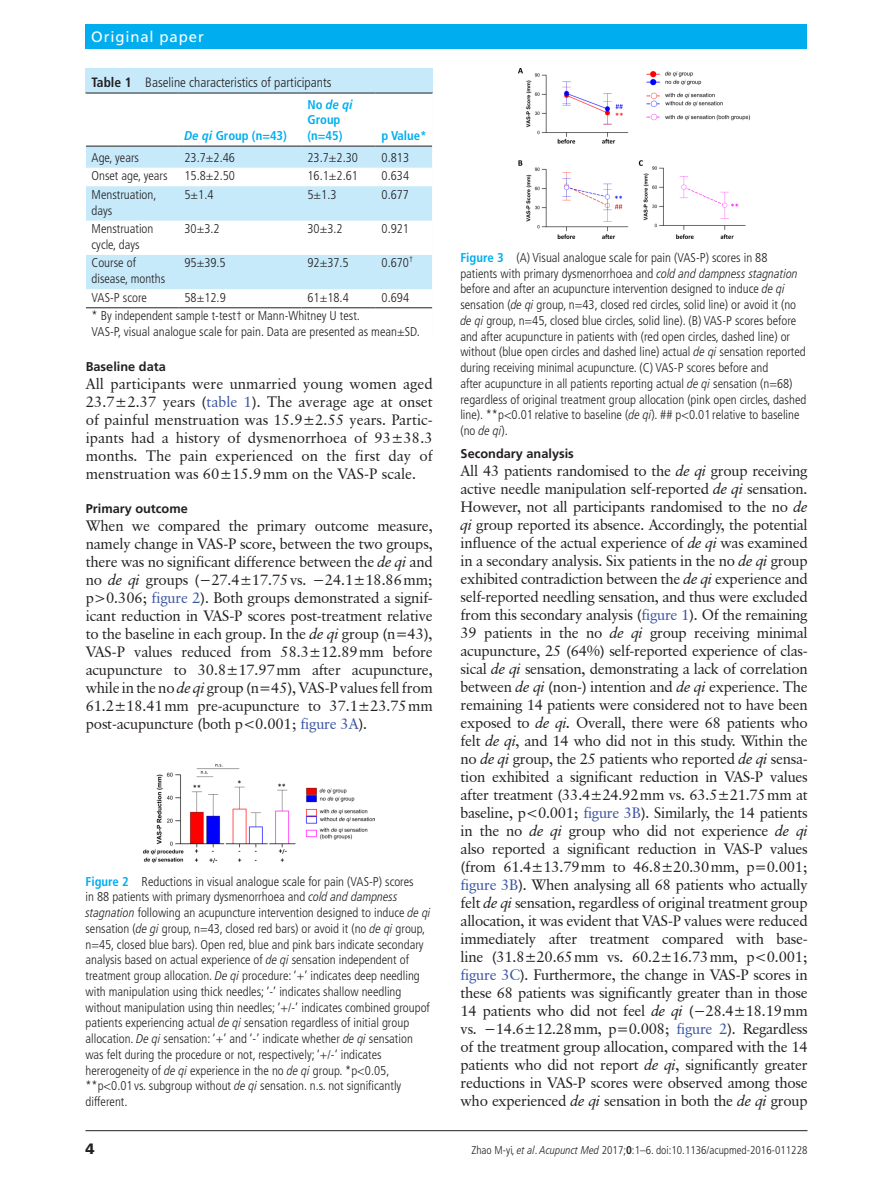
<style>
.page{position:relative;width:893px;height:1191px;background:#fff}
.page>*{position:absolute;margin:0;border:0;box-sizing:border-box;transform-origin:0 0}
.t1{font:15px/18px "Classical Garamond BT";letter-spacing:-.015em;color:#231f20;text-align:justify}
.t2{font:15px "Frutiger LT Std";letter-spacing:.055em;color:#fff}
.t3{font:900 15px "Frutiger LT Std";color:#231f20}
.t4{font:300 condensed 13.5px "Frutiger LT Pro";color:#231f20}
.t5{font:300 condensed 12.75px/15.8px "Frutiger LT Pro";color:#231f20}
.t6{font:700 12.75px "Frutiger LT Std";color:#231f20}
.t7{font:700 condensed 12.75px/15.8px "Frutiger LT Pro";color:#00aeef}
.t8{font:300 condensed 11.25px "Frutiger LT Pro";color:#231f20}
.s1{font-weight:700}
.s2{font-style:italic}
.s3{color:#3853a3}
.s4{font-weight:700;color:#00aeef}
</style>
<div class="page">
<hr style="left:86px;top:1130px;width:721px;height:1px;background:#231f20">
<div style="left:86px;top:24px;width:721px;height:24px;background:#00aeef"></div>
<div style="left:86px;top:68px;width:347px;height:268px;background:#c7eafb"></div>
<svg style="left:86px;top:94px;width:346px;height:241px;fill:#fff"></svg>
<hr style="left:85px;top:93px;width:93px;height:1px;background:#231f20">
<hr style="left:86px;top:146px;width:92px;height:1px;background:#231f20">
<hr style="left:178px;top:93px;width:124px;height:1px;background:#231f20">
<hr style="left:178px;top:146px;width:124px;height:1px;background:#231f20">
<hr style="left:302px;top:93px;width:74px;height:1px;background:#231f20">
<hr style="left:302px;top:146px;width:74px;height:1px;background:#231f20">
<hr style="left:376px;top:93px;width:57px;height:1px;background:#231f20">
<hr style="left:376px;top:146px;width:56px;height:1px;background:#231f20">
<hr style="left:86px;top:307px;width:92px;height:1px;background:#231f20">
<hr style="left:178px;top:307px;width:124px;height:1px;background:#231f20">
<hr style="left:302px;top:307px;width:74px;height:1px;background:#231f20">
<hr style="left:376px;top:307px;width:56px;height:1px;background:#231f20">
<hr style="left:85px;top:93px;width:1px;height:53px;background:#fff">
<hr style="left:432px;top:93px;width:1px;height:53px;background:#fff">
<svg style="left:432px;top:146px;width:1px;height:40px"></svg>
<hr style="left:432px;top:186px;width:1px;height:35px;background:#fff">
<hr style="left:432px;top:221px;width:1px;height:34px;background:#fff">
<hr style="left:432px;top:255px;width:1px;height:34px;background:#fff">
<svg style="left:432px;top:289px;width:1px;height:46px"></svg>
<hr style="left:86px;top:320px;width:348px;height:1px;background:#fff">
<hr style="left:86px;top:335px;width:348px;height:2px;background:#fff">
<img style="left:143px;top:764px;width:232px;height:98px">
<img style="left:518px;top:68px;width:232px;height:171px">
<p class="t2" style="left:91px;top:28px;width:114px">Original paper</p>
<p class="t4" style="left:92px;top:74px;width:242px"><span class="s1">Table 1</span> Baseline characteristics of participants</p>
<p class="t7" style="left:184px;top:128px;width:104px"><span class="s2">De qi</span> Group (n=43)</p>
<p class="t7" style="left:307px;top:96px;width:47px">No <span class="s2">de qi<br></span>Group (n=45)</p>
<p class="t7" style="left:382px;top:128px;width:47px">p Value*</p>
<p class="t5" style="left:92px;top:149px;width:49px">Age, years</p>
<p class="t5" style="left:184px;top:149px;width:52px">23.7±2.46</p>
<p class="t5" style="left:307px;top:149px;width:52px">23.7±2.30</p>
<p class="t5" style="left:382px;top:149px;width:29px">0.813</p>
<p class="t5" style="left:92px;top:168px;width:78px">Onset age, years</p>
<p class="t5" style="left:184px;top:168px;width:52px">15.8±2.50</p>
<p class="t5" style="left:307px;top:168px;width:52px">16.1±2.61</p>
<p class="t5" style="left:382px;top:168px;width:29px">0.634</p>
<p class="t5" style="left:92px;top:187px;width:66px">Menstruation, days</p>
<p class="t5" style="left:184px;top:187px;width:31px">5±1.4</p>
<p class="t5" style="left:307px;top:187px;width:31px">5±1.3</p>
<p class="t5" style="left:382px;top:187px;width:29px">0.677</p>
<p class="t5" style="left:92px;top:221px;width:63px">Menstruation cycle, days</p>
<p class="t5" style="left:184px;top:221px;width:37px">30±3.2</p>
<p class="t5" style="left:307px;top:221px;width:37px">30±3.2</p>
<p class="t5" style="left:382px;top:221px;width:29px">0.921</p>
<p class="t5" style="left:92px;top:255px;width:75px">Course of disease, months</p>
<p class="t5" style="left:184px;top:255px;width:43px">95±39.5</p>
<p class="t5" style="left:307px;top:255px;width:43px">92±37.5</p>
<p class="t5" style="left:382px;top:255px;width:33px">0.670<sup>†</sup></p>
<p class="t5" style="left:92px;top:290px;width:57px">VAS-P score</p>
<p class="t5" style="left:184px;top:290px;width:43px">58±12.9</p>
<p class="t5" style="left:307px;top:290px;width:43px">61±18.4</p>
<p class="t5" style="left:382px;top:290px;width:29px">0.694</p>
<p class="t5" style="left:92px;top:308px;width:330px">* By independent sample t-test† or Mann-Whitney U test.<br>VAS-P, visual analogue scale for pain. Data are presented as mean±SD.</p>
<p class="t6" style="left:86px;top:359px;width:82px">Baseline data</p>
<p class="t1" style="left:86px;top:375px;width:349px">All participants were unmarried young women aged 23.7±2.37 years (<span class="s3">table 1</span>). The average age at onset of painful menstruation was 15.9±2.55 years. Partic&shy;ipants had a history of dysmenorrhoea of 93±38.3 months. The pain experienced on the first day of menstruation was 60±15.9mm on the VAS-P scale.</p>
<p class="t6" style="left:86px;top:501px;width:104px">Primary outcome</p>
<p class="t1" style="left:86px;top:517px;width:349px">When we compared the primary outcome measure, namely change in VAS-P score, between the two groups, there was no significant difference between the <span class="s2">de qi</span> and no <span class="s2">de qi</span> groups (−27.4±17.75vs. −24.1±18.86mm; p&gt;0.306; <span class="s3">figure 2</span>). Both groups demonstrated a signif&shy;icant reduction in VAS-P scores post-treatment relative to the baseline in each group. In the <span class="s2">de qi</span> group (n=43), VAS-P values reduced from 58.3±12.89mm before acupuncture to 30.8±17.97mm after acupuncture, while in the no <span class="s2">de qi</span> group (n=45), VAS-P values fell from 61.2±18.41mm pre-acupuncture to 37.1±23.75mm post-acupuncture (both p&lt;0.001; <span class="s3">figure 3A</span>).</p>
<p class="t5" style="left:86px;top:873px;width:346px"><span class="s4">Figure 2</span> Reductions in visual analogue scale for pain (VAS-P) scores<br>in 88 patients with primary dysmenorrhoea and <span class="s2">cold and dampness stagnation</span> following an acupuncture intervention designed to induce <span class="s2">de qi </span>sensation (<span class="s2">de gi</span> group, n=43, closed red bars) or avoid it (no <span class="s2">de qi</span> group, n=45, closed blue bars). Open red, blue and pink bars indicate secondary analysis based on actual experience of <span class="s2">de qi</span> sensation independent of treatment group allocation. <span class="s2">De qi</span> procedure: ‘+’ indicates deep needling with manipulation using thick needles; ‘-’ indicates shallow needling without manipulation using thin needles; ‘+/-’ indicates combined groupof patients experiencing actual <span class="s2">de qi</span> sensation regardless of initial group allocation. <span class="s2">De qi</span> sensation: ‘+’ and ‘-’ indicate whether <span class="s2">de qi</span> sensation was felt during the procedure or not, respectively; ‘+/-’ indicates hererogeneity of <span class="s2">de qi</span> experience in the no <span class="s2">de qi</span> group. *p&lt;0.05, **p&lt;0.01 vs. subgroup without <span class="s2">de qi</span> sensation. n.s. not significantly different.</p>
<p class="t5" style="left:460px;top:250px;width:347px"><span class="s4">Figure 3</span> (A) Visual analogue scale for pain (VAS-P) scores in 88 patients with primary dysmenorrhoea and <span class="s2">cold and dampness stagnation </span>before and after an acupuncture intervention designed to induce <span class="s2">de qi </span>sensation (<span class="s2">de qi</span> group, n=43, closed red circles, solid line) or avoid it (no <span class="s2">de qi</span> group, n=45, closed blue circles, solid line). (B) VAS-P scores before and after acupuncture in patients with (red open circles, dashed line) or without (blue open circles and dashed line) actual <span class="s2">de qi</span> sensation reported during receiving minimal acupuncture. (C) VAS-P scores before and<br>after acupuncture in all patients reporting actual <span class="s2">de qi</span> sensation (n=68) regardless of original treatment group allocation (pink open circles, dashed line). **p&lt;0.01 relative to baseline (<span class="s2">de qi</span>). ## p&lt;0.01 relative to baseline (no <span class="s2">de qi</span>).</p>
<p class="t6" style="left:461px;top:446px;width:115px">Secondary analysis</p>
<p class="t1" style="left:461px;top:461px;width:349px">All 43 patients randomised to the <span class="s2">de qi</span> group receiving active needle manipulation self-reported <span class="s2">de qi</span> sensation.<br>However, not all participants randomised to the no <span class="s2">de qi</span> group reported its absence. Accordingly, the potential influence of the actual experience of <span class="s2">de qi</span> was examined in a secondary analysis. Six patients in the no <span class="s2">de qi</span> group exhibited contradiction between the <span class="s2">de qi</span> experience and self-reported needling sensation, and thus were excluded from this secondary analysis (<span class="s3">figure 1</span>). Of the remaining 39 patients in the no <span class="s2">de qi</span> group receiving minimal acupuncture, 25 (64%) self-reported experience of clas&shy;sical <span class="s2">de qi</span> sensation, demonstrating a lack of correlation between <span class="s2">de qi</span> (non-) intention and <span class="s2">de qi</span> experience. The remaining 14 patients were considered not to have been exposed to <span class="s2">de qi.</span> Overall, there were 68 patients who felt <span class="s2">de qi</span>, and 14 who did not in this study. Within the no <span class="s2">de qi</span> group, the 25 patients who reported <span class="s2">de qi</span> sensa&shy;tion exhibited a significant reduction in VAS-P values after treatment (33.4±24.92mm vs. 63.5±21.75mm at baseline, p&lt;0.001; <span class="s3">figure 3B</span>). Similarly, the 14 patients in the no <span class="s2">de qi</span> group who did not experience <span class="s2">de qi </span>also reported a significant reduction in VAS-P values (from 61.4±13.79mm to 46.8±20.30mm, p=0.001; <span class="s3">figure 3B</span>). When analysing all 68 patients who actually felt <span class="s2">de qi</span> sensation, regardless of original treatment group allocation, it was evident that VAS-P values were reduced immediately after treatment compared with base&shy;line (31.8±20.65mm vs. 60.2±16.73mm, p&lt;0.001; <span class="s3">figure 3C</span>). Furthermore, the change in VAS-P scores in these 68 patients was significantly greater than in those 14 patients who did not feel <span class="s2">de qi</span> (−28.4±18.19mm vs. −14.6±12.28mm, p=0.008; <span class="s3">figure 2</span>). Regardless of the treatment group allocation, compared with the 14 patients who did not report <span class="s2">de qi</span>, significantly greater reductions in VAS-P scores were observed among those who experienced <span class="s2">de qi</span> sensation in both the <span class="s2">de qi</span> group</p>
<p class="t3" style="left:86px;top:1139px;width:11px">4</p>
<p class="t8" style="left:471px;top:1143px;width:338px">Zhao M-yi, <span class="s2">et al</span>. <span class="s2">Acupunct Med</span> 2017;<span class="s1">0</span>:1–6. doi:10.1136/acupmed-2016-011228</p>
</div>
